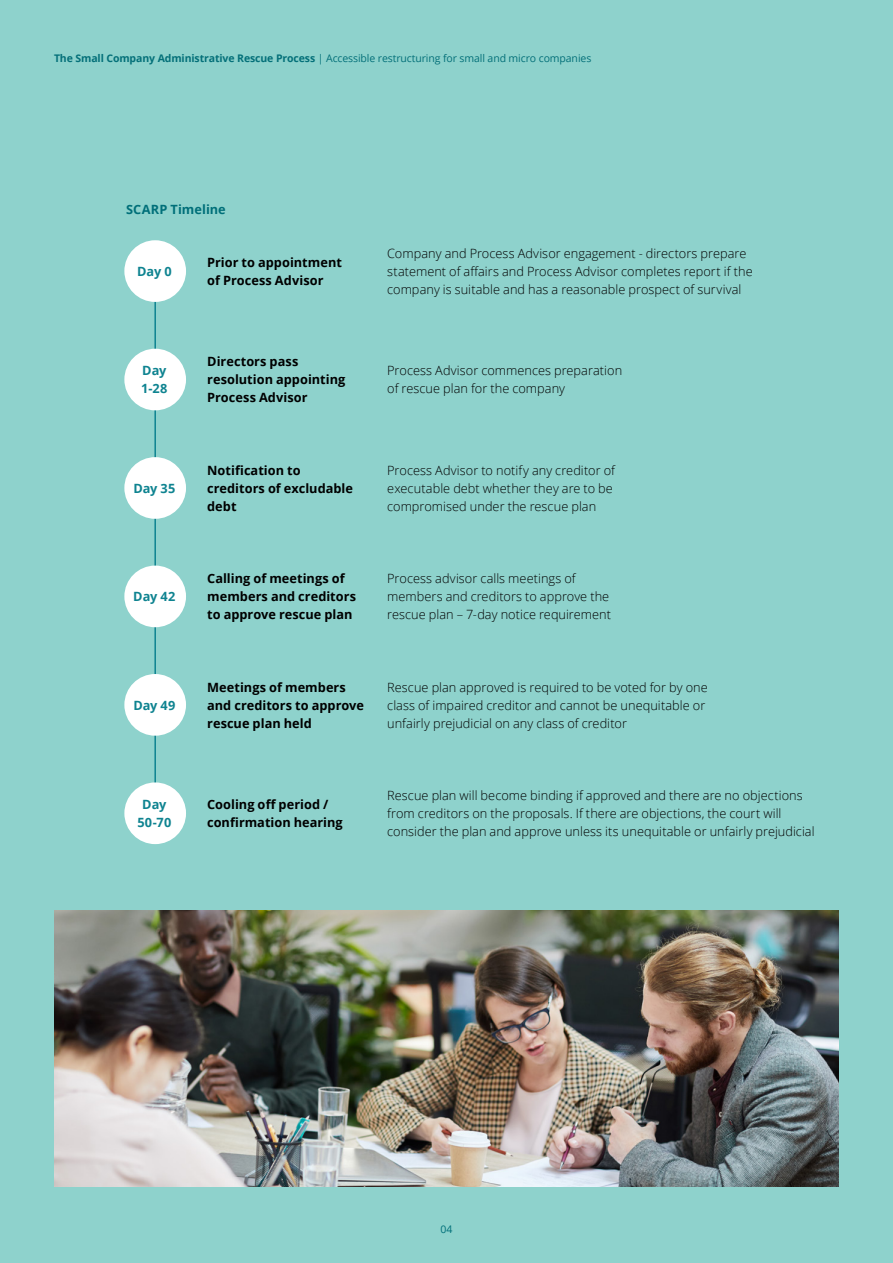
<style>
.page{position:relative;width:893px;height:1263px;background:#8ed2cc}
.page>*{position:absolute;margin:0;border:0;box-sizing:border-box;transform-origin:0 0}
.t1{font:300 12.75px/18px "Open Sans";letter-spacing:.005em;color:#000}
.t2{font:700 12.75px/18px "Open Sans";color:#000}
.t3{font:700 12.75px/18px "Open Sans";letter-spacing:-.005em;color:#0e8390}
.t4{font:700 12.75px "Open Sans";letter-spacing:.005em;color:#006f79}
.t5{font:10.5px "Open Sans";letter-spacing:-.01em;color:#047079}
.t6{font:10.5px "Open Sans";color:#006f79}
.s1{font-weight:700}
</style>
<div class="page">
<hr style="left:154px;top:283px;width:2px;height:530px;background:#0e8390">
<div style="left:124px;top:240px;width:62px;height:62px;background:#fff;border-radius:50%"></div>
<div style="left:124px;top:349px;width:62px;height:61px;background:#fff;border-radius:50%"></div>
<div style="left:124px;top:457px;width:62px;height:62px;background:#fff;border-radius:50%"></div>
<div style="left:124px;top:566px;width:62px;height:61px;background:#fff;border-radius:50%"></div>
<div style="left:124px;top:674px;width:62px;height:62px;background:#fff;border-radius:50%"></div>
<div style="left:124px;top:782px;width:62px;height:62px;background:#fff;border-radius:50%"></div>
<img style="left:54px;top:910px;width:785px;height:276px">
<p class="t5" style="left:54px;top:51px;width:539px"><span class="s1">The Small Company Administrative Rescue Process</span> | Accessible restructuring for small and micro companies</p>
<p class="t4" style="left:126px;top:200px;width:101px">SCARP Timeline</p>
<p class="t3" style="left:137px;top:262px;width:36px">Day 0</p>
<p class="t3" style="left:141px;top:361px;width:28px">Day<br>1-28</p>
<p class="t2" style="left:207px;top:253px;width:136px">Prior to appointment of Process Advisor</p>
<p class="t2" style="left:207px;top:352px;width:140px">Directors pass resolution appointing<br>Process Advisor</p>
<p class="t1" style="left:387px;top:244px;width:367px">Company and Process Advisor engagement - directors prepare statement of affairs and Process Advisor completes report if the company is suitable and has a reasonable prospect of survival</p>
<p class="t1" style="left:387px;top:361px;width:236px">Process Advisor commences preparation of rescue plan for the company</p>
<p class="t3" style="left:133px;top:479px;width:44px">Day 35</p>
<p class="t3" style="left:133px;top:587px;width:44px">Day 42</p>
<p class="t3" style="left:133px;top:696px;width:44px">Day 49</p>
<p class="t3" style="left:137px;top:795px;width:35px;text-align:center">Day<br>50-70</p>
<p class="t2" style="left:207px;top:461px;width:147px">Notification to creditors of excludable debt</p>
<p class="t2" style="left:207px;top:569px;width:150px">Calling of meetings of members and creditors to approve rescue plan</p>
<p class="t2" style="left:207px;top:678px;width:158px">Meetings of members and creditors to approve rescue plan held</p>
<p class="t2" style="left:207px;top:795px;width:137px">Cooling off period / confirmation hearing</p>
<p class="t1" style="left:387px;top:461px;width:229px">Process Advisor to notify any creditor of executable debt whether they are to be compromised under the rescue plan</p>
<p class="t1" style="left:387px;top:569px;width:225px">Process advisor calls meetings of members and creditors to approve the rescue plan – 7-day notice requirement</p>
<p class="t1" style="left:387px;top:678px;width:322px">Rescue plan approved is required to be voted for by one class of impaired creditor and cannot be unequitable or unfairly prejudicial on any class of creditor</p>
<p class="t1" style="left:387px;top:786px;width:429px">Rescue plan will become binding if approved and there are no objections from creditors on the proposals. If there are objections, the court will consider the plan and approve unless its unequitable or unfairly prejudicial</p>
<p class="t6" style="left:441px;top:1222px;width:13px">04</p>
</div>
